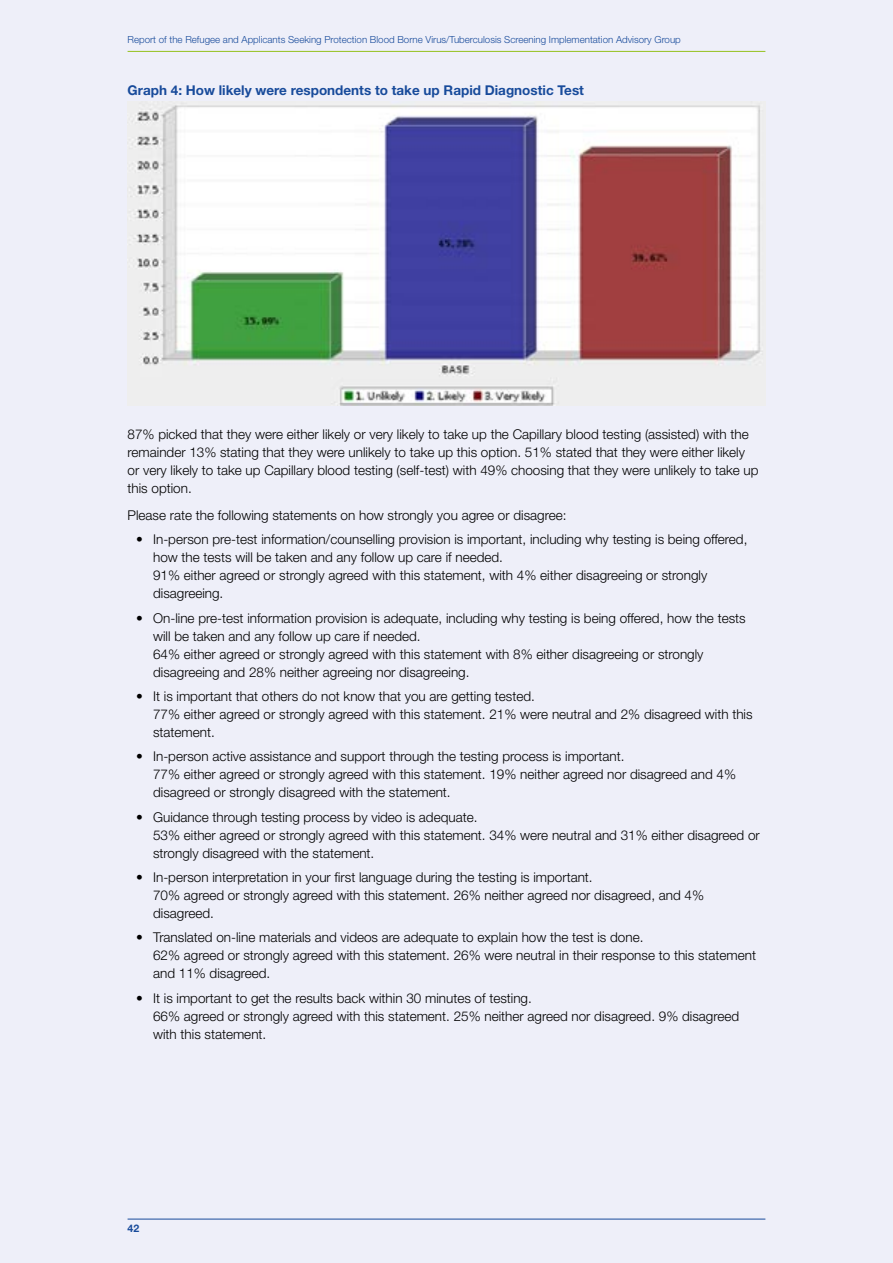
<style>
.page{position:relative;width:893px;height:1263px;background:#eeeff9}
.page>*{position:absolute;margin:0;border:0;box-sizing:border-box;transform-origin:0 0}
.t1{font:300 13.5px/18px "Helvetica Neue LT Std";color:#000}
.t2{font:700 13.5px "Helvetica Neue LT Std";color:#184b9b}
.t3{font:700 10.5px "Helvetica Neue LT Std";color:#184b9b}
.t4{font:300 9.75px "Helvetica Neue LT Std";color:#184b9b}
</style>
<div class="page">
<hr style="left:128px;top:51px;width:637px;height:1px;background:#95c11f">
<hr style="left:128px;top:1219px;width:637px;height:1px;background:#184b9b">
<img style="left:128px;top:102px;width:637px;height:303px">
<p class="t4" style="left:128px;top:33px;width:555px">Report of the Refugee and Applicants Seeking Protection Blood Borne Virus/Tuberculosis Screening Implementation Advisory Group</p>
<p class="t2" style="left:128px;top:82px;width:458px">Graph 4: How likely were respondents to take up Rapid Diagnostic Test</p>
<p class="t1" style="left:128px;top:425px;width:632px">87% picked that they were either likely or very likely to take up the Capillary blood testing (assisted) with the remainder 13% stating that they were unlikely to take up this option. 51% stated that they were either likely or very likely to take up Capillary blood testing (self-test) with 49% choosing that they were unlikely to take up this option.</p>
<p class="t1" style="left:128px;top:506px;width:440px">Please rate the following statements on how strongly you agree or disagree:</p>
<p class="t1" style="left:153px;top:530px;width:596px;text-indent:-17px">• In-person pre-test information/counselling provision is important, including why testing is being offered, how the tests will be taken and any follow up care if needed.<br>91% either agreed or strongly agreed with this statement, with 4% either disagreeing or strongly disagreeing.</p>
<p class="t1" style="left:153px;top:608px;width:594px;text-indent:-17px">• On-line pre-test information provision is adequate, including why testing is being offered, how the tests will be taken and any follow up care if needed.<br>64% either agreed or strongly agreed with this statement with 8% either disagreeing or strongly disagreeing and 28% neither agreeing nor disagreeing.</p>
<p class="t1" style="left:153px;top:687px;width:601px;text-indent:-17px">• It is important that others do not know that you are getting tested.<br>77% either agreed or strongly agreed with this statement. 21% were neutral and 2% disagreed with this statement.</p>
<p class="t1" style="left:153px;top:747px;width:584px;text-indent:-17px">• In-person active assistance and support through the testing process is important.<br>77% either agreed or strongly agreed with this statement. 19% neither agreed nor disagreed and 4% disagreed or strongly disagreed with the statement.</p>
<p class="t1" style="left:153px;top:808px;width:608px;text-indent:-17px">• Guidance through testing process by video is adequate.<br>53% either agreed or strongly agreed with this statement. 34% were neutral and 31% either disagreed or strongly disagreed with the statement.</p>
<p class="t1" style="left:153px;top:868px;width:552px;text-indent:-17px">• In-person interpretation in your first language during the testing is important.<br>70% agreed or strongly agreed with this statement. 26% neither agreed nor disagreed, and 4% disagreed.</p>
<p class="t1" style="left:153px;top:928px;width:604px;text-indent:-17px">• Translated on-line materials and videos are adequate to explain how the test is done.<br>62% agreed or strongly agreed with this statement. 26% were neutral in their response to this statement and 11% disagreed.</p>
<p class="t1" style="left:153px;top:989px;width:587px;text-indent:-17px">• It is important to get the results back within 30 minutes of testing.<br>66% agreed or strongly agreed with this statement. 25% neither agreed nor disagreed. 9% disagreed with this statement.</p>
<p class="t3" style="left:128px;top:1222px;width:13px">42</p>
</div>
